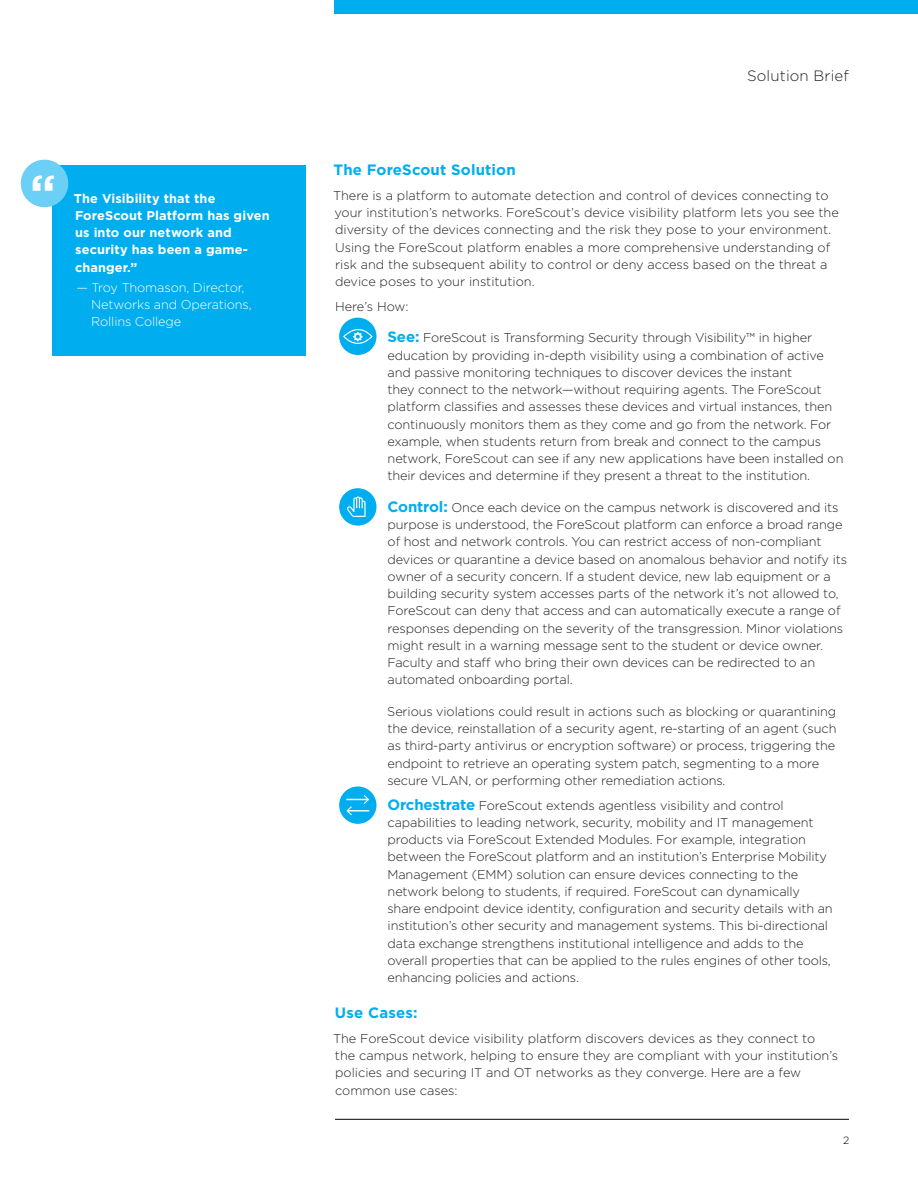
<style>
.page{position:relative;width:918px;height:1188px;background:#fff}
.page>*{position:absolute;margin:0;border:0;box-sizing:border-box;transform-origin:0 0}
.t1{font:700 47.7px "Gotham";color:#fff}
.FS_Body_Header{font:700 15px "Gotham";letter-spacing:.01em;color:#00aeef}
.t2{font:300 15px "Gotham";letter-spacing:.01em;color:#231f20}
.FS_Body_Icon_Copy{font:300 12.75px/17.2px "Gotham";letter-spacing:-.01em;color:#231f20}
.FS_Body_Copy{font:300 12.75px/17.2px "Gotham";color:#231f20}
.t3{font:700 12.75px/17.2px "Gotham";letter-spacing:.01em;color:#fff}
.Quote_attribution{font:300 12.75px/17.2px "Gotham";letter-spacing:-.01em;color:#fff}
.t4{font:300 10.5px "Gotham";color:#000}
.s1{font-weight:700;font-size:15px;color:#00aeef}
</style>
<div class="page">
<div style="left:339px;top:318px;width:38px;height:37px;background:#00aeef;border-radius:50%"></div>
<svg style="left:343px;top:329px;width:30px;height:15px"></svg>
<div style="left:339px;top:488px;width:38px;height:38px;background:#00aeef;border-radius:50%"></div>
<svg style="left:347px;top:496px;width:19px;height:21px"></svg>
<div style="left:335px;top:0;width:583px;height:14px;background:#00aeef"></div>
<div style="left:339px;top:786px;width:38px;height:38px;background:#00aeef;border-radius:50%"></div>
<svg style="left:346px;top:795px;width:23px;height:20px"></svg>
<hr style="left:335px;top:1119px;width:514px;height:1px;background:#000">
<div style="left:52px;top:165px;width:253px;height:191px;background:#00aeef"></div>
<div style="left:21px;top:160px;width:47px;height:47px;background:#6bcff6;border-radius:50%"></div>
<h1 class="t1" style="left:30px;top:160px;width:27px">“</h1>
<p class="t3" style="left:74px;top:190px;width:197px">The Visibility that the<br>ForeScout Platform has given us into our network and security has been a game&shy;changer.”</p>
<p class="Quote_attribution" style="left:91px;top:279px;width:162px;text-indent:-15px">— Troy Thomason, Director,<br>Networks and Operations,<br>Rollins College</p>
<p class="t2" style="left:747px;top:66px;width:103px">Solution Brief</p>
<p class="FS_Body_Header" style="left:334px;top:160px;width:184px">The ForeScout Solution</p>
<p class="FS_Body_Copy" style="left:333px;top:186px;width:507px">There is a platform to automate detection and control of devices connecting to your institution’s networks. ForeScout’s device visibility platform lets you see the diversity of the devices connecting and the risk they pose to your environment.<br>Using the ForeScout platform enables a more comprehensive understanding of risk and the subsequent ability to control or deny access based on the threat a device poses to your institution.</p>
<p class="FS_Body_Copy" style="left:335px;top:297px;width:75px">Here’s How:</p>
<p class="FS_Body_Icon_Copy" style="left:387px;top:329px;width:458px"><span class="s1">See:</span> ForeScout is Transforming Security through Visibility™ in higher education by providing in-depth visibility using a combination of active and passive monitoring techniques to discover devices the instant<br>they connect to the network—without requiring agents. The ForeScout platform classifies and assesses these devices and virtual instances, then continuously monitors them as they come and go from the network. For example, when students return from break and connect to the campus network, ForeScout can see if any new applications have been installed on their devices and determine if they present a threat to the institution.</p>
<p class="FS_Body_Icon_Copy" style="left:387px;top:498px;width:461px"><span class="s1">Control:</span> Once each device on the campus network is discovered and its purpose is understood, the ForeScout platform can enforce a broad range of host and network controls. You can restrict access of non-compliant devices or quarantine a device based on anomalous behavior and notify its owner of a security concern. If a student device, new lab equipment or a building security system accesses parts of the network it’s not allowed to, ForeScout can deny that access and can automatically execute a range of responses depending on the severity of the transgression. Minor violations might result in a warning message sent to the student or device owner.<br>Faculty and staff who bring their own devices can be redirected to an automated onboarding portal.</p>
<p class="FS_Body_Icon_Copy" style="left:387px;top:702px;width:451px">Serious violations could result in actions such as blocking or quarantining the device, reinstallation of a security agent, re-starting of an agent (such as third-party antivirus or encryption software) or process, triggering the endpoint to retrieve an operating system patch, segmenting to a more secure VLAN, or performing other remediation actions.</p>
<p class="FS_Body_Icon_Copy" style="left:387px;top:796px;width:447px"><span class="s1">Orchestrate</span> ForeScout extends agentless visibility and control capabilities to leading network, security, mobility and IT management products via ForeScout Extended Modules. For example, integration between the ForeScout platform and an institution’s Enterprise Mobility Management (EMM) solution can ensure devices connecting to the network belong to students, if required. ForeScout can dynamically share endpoint device identity, configuration and security details with an institution’s other security and management systems. This bi-directional data exchange strengthens institutional intelligence and adds to the overall properties that can be applied to the rules engines of other tools, enhancing policies and actions.</p>
<p class="FS_Body_Header" style="left:335px;top:1003px;width:84px">Use Cases:</p>
<p class="FS_Body_Copy" style="left:333px;top:1029px;width:507px">The ForeScout device visibility platform discovers devices as they connect to the campus network, helping to ensure they are compliant with your institution’s policies and securing IT and OT networks as they converge. Here are a few common use cases:</p>
<p class="t4" style="left:843px;top:1134px;width:8px">2</p>
</div>
